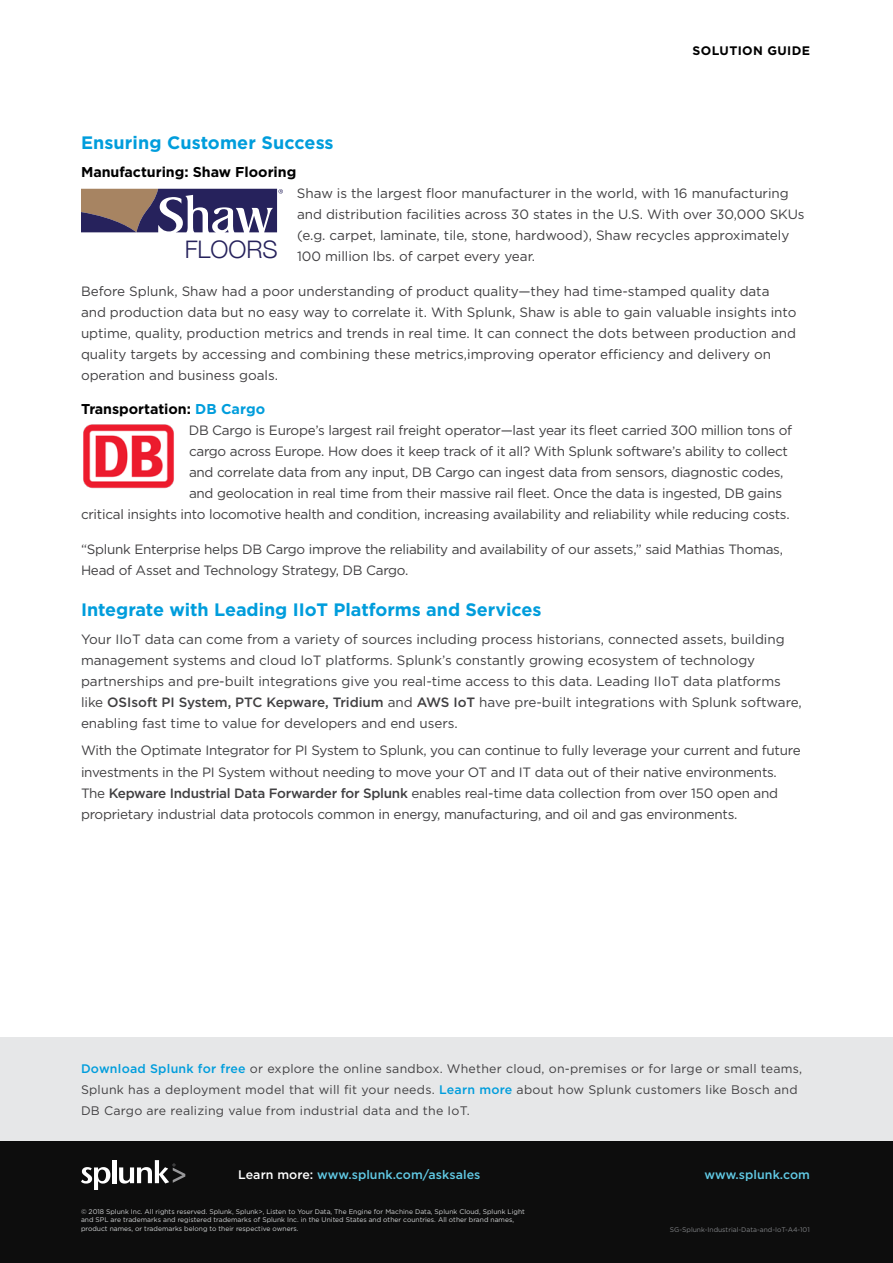
<style>
.page{position:relative;width:893px;height:1263px;background:#fff}
.page>*{position:absolute;margin:0;border:0;box-sizing:border-box;transform-origin:0 0}
.t1{font:300 24.15px "Helvetica Neue";color:#26225c}
.Page_2_Body_Text{font:700 18px "Gotham";letter-spacing:-.005em;color:#009ddc}
.Page_2_Body_Text-2{font:700 14.25px "Gotham";letter-spacing:-.005em;color:#000}
.Page_2_Body_Text-3{font:13.5px/21px "Gotham";letter-spacing:-.02em;color:#414042}
.t2{font:500 12.45px "Gotham";letter-spacing:.005em;color:#61cae5}
.Download_box_body_te{font:12.3px/21px "Gotham";letter-spacing:.02em;color:#414042}
.t3{font:700 12.3px "Gotham";letter-spacing:.03em;color:#000}
.t4{font:6.75px/8.7px "Gotham";color:#d1d3d4}
.t5{font:6.75px "Gotham";color:#808285}
.s1{color:#009ddc}
.s2{font-weight:500}
.s3{font-weight:500;font-size:12.45px;color:#009ddc}
.s4{color:#fff}
</style>
<div class="page">
<div style="left:0;top:1037px;width:893px;height:105px;background:#e6e7e8"></div>
<div style="left:0;top:1141px;width:893px;height:122px;background:#0d0d0d"></div>
<svg style="left:81px;top:1167px;width:29px;height:22px"></svg>
<hr style="left:112px;top:1160px;width:4px;height:23px;background:#fff">
<svg style="left:119px;top:1160px;width:66px;height:23px"></svg>
<svg style="left:81px;top:189px;width:202px;height:43px"></svg>
<img style="left:83px;top:424px;width:91px;height:65px">
<p class="Page_2_Body_Text" style="left:81px;top:131px;width:254px">Ensuring Customer Success</p>
<p class="Page_2_Body_Text-2" style="left:81px;top:163px;width:217px">Manufacturing: Shaw Flooring</p>
<p class="t3" style="left:693px;top:43px;width:119px">SOLUTION GUIDE</p>
<p class="Page_2_Body_Text-3" style="left:297px;top:183px;width:509px">Shaw is the largest floor manufacturer in the world, with 16 manufacturing and distribution facilities across 30 states in the U.S. With over 30,000 SKUs (e.g. carpet, laminate, tile, stone, hardwood), Shaw recycles approximately 100 million lbs. of carpet every year.</p>
<p class="Page_2_Body_Text-3" style="left:81px;top:280px;width:717px">Before Splunk, Shaw had a poor understanding of product quality—they had time-stamped quality data and production data but no easy way to correlate it. With Splunk, Shaw is able to gain valuable insights into uptime, quality, production metrics and trends in real time. It can connect the dots between production and quality targets by accessing and combining these metrics,improving operator efficiency and delivery on operation and business goals.</p>
<p class="Page_2_Body_Text-2" style="left:81px;top:400px;width:186px">Transportation: <span class="s1">DB Cargo</span></p>
<p class="Page_2_Body_Text-3" style="left:189px;top:420px;width:605px">DB Cargo is Europe’s largest rail freight operator—last year its fleet carried 300 million tons of</p>
<p class="Page_2_Body_Text-3" style="left:189px;top:441px;width:600px">cargo across Europe. How does it keep track of it all? With Splunk software’s ability to collect</p>
<p class="Page_2_Body_Text-3" style="left:189px;top:462px;width:596px">and correlate data from any input, DB Cargo can ingest data from sensors, diagnostic codes,</p>
<p class="Page_2_Body_Text-3" style="left:189px;top:483px;width:595px">and geolocation in real time from their massive rail fleet. Once the data is ingested, DB gains</p>
<p class="Page_2_Body_Text-3" style="left:81px;top:504px;width:710px">critical insights into locomotive health and condition, increasing availability and reliability while reducing costs.</p>
<p class="Page_2_Body_Text-3" style="left:81px;top:538px;width:703px">“Splunk Enterprise helps DB Cargo improve the reliability and availability of our assets,” said Mathias Thomas,<br>Head of Asset and Technology Strategy, DB Cargo.</p>
<p class="Page_2_Body_Text" style="left:81px;top:598px;width:462px">Integrate with Leading IIoT Platforms and Services</p>
<p class="Page_2_Body_Text-3" style="left:81px;top:628px;width:722px">Your IIoT data can come from a variety of sources including process historians, connected assets, building management systems and cloud IoT platforms. Splunk’s constantly growing ecosystem of technology partnerships and pre-built integrations give you real-time access to this data. Leading IIoT data platforms like <span class="s2">OSIsoft PI System, PTC Kepware, Tridium</span> and <span class="s2">AWS IoT</span> have pre-built integrations with Splunk software, enabling fast time to value for developers and end users.</p>
<p class="Page_2_Body_Text-3" style="left:81px;top:740px;width:721px">With the Optimate Integrator for PI System to Splunk, you can continue to fully leverage your current and future investments in the PI System without needing to move your OT and IT data out of their native environments.<br>The <span class="s2">Kepware Industrial Data Forwarder for Splunk</span> enables real-time data collection from over 150 open and proprietary industrial data protocols common in energy, manufacturing, and oil and gas environments.</p>
<p class="t1" style="left:185px;top:230px;width:95px">FLOORS</p>
<p class="Download_box_body_te" style="left:81px;top:1058px;width:723px"><span class="s3">Download Splunk for free</span> or explore the online sandbox. Whether cloud, on-premises or for large or small teams,<br>Splunk has a deployment model that will fit your needs. <span class="s3">Learn more</span> about how Splunk customers like Bosch and<br>DB Cargo are realizing value from industrial data and the IoT.</p>
<p class="t2" style="left:238px;top:1166px;width:244px"><span class="s4">Learn more:</span> www.splunk.com/asksales</p>
<p class="t2" style="left:704px;top:1166px;width:107px">www.splunk.com</p>
<p class="t4" style="left:81px;top:1207px;width:445px">© 2018 Splunk Inc. All rights reserved. Splunk, Splunk&gt;, Listen to Your Data, The Engine for Machine Data, Splunk Cloud, Splunk Light and SPL are trademarks and registered trademarks of Splunk Inc. in the United States and other countries. All other brand names, product names, or trademarks belong to their respective owners.</p>
<p class="t5" style="left:670px;top:1225px;width:141px">SG-Splunk-Industrial-Data-and-IoT-A4-101</p>
</div>
